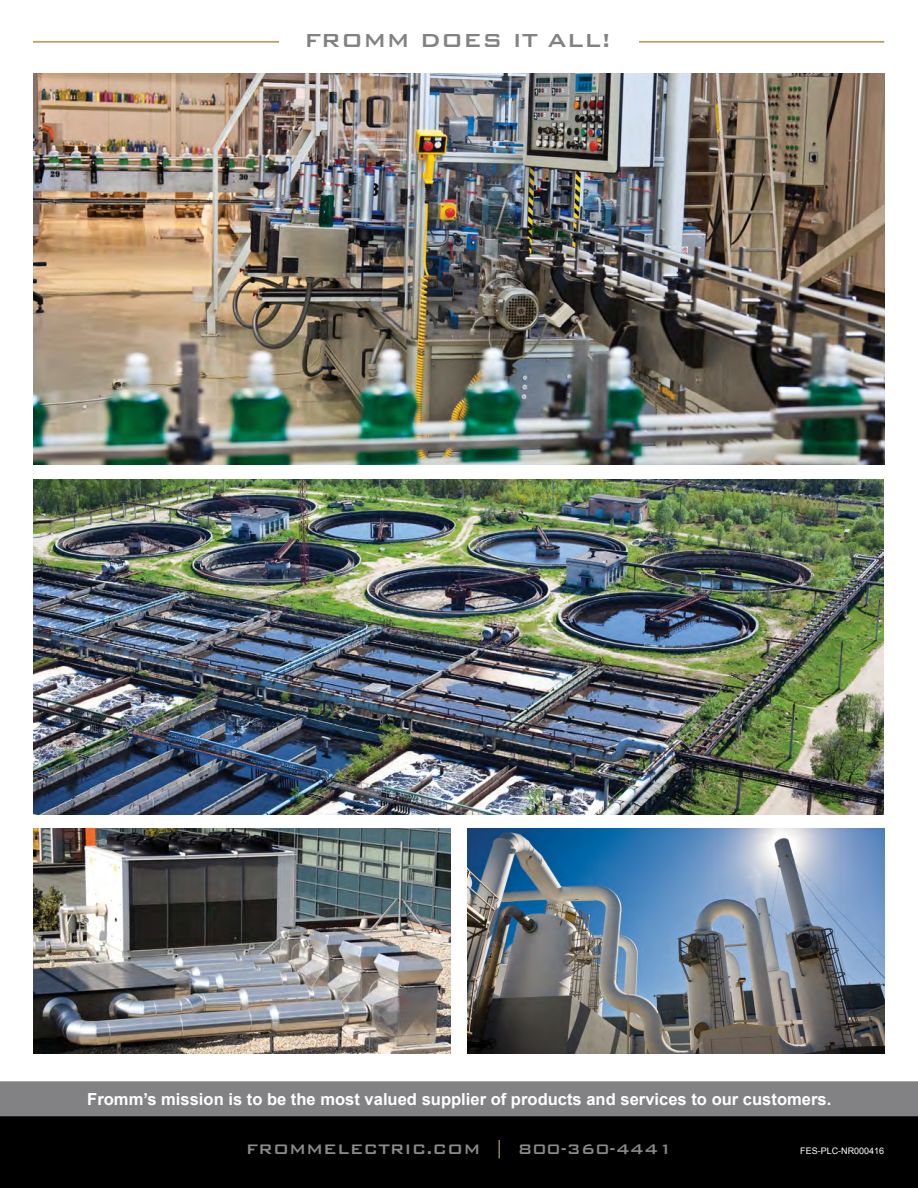
<style>
.page{position:relative;width:918px;height:1188px;background:#fff}
.page>*{position:absolute;margin:0;border:0;box-sizing:border-box;transform-origin:0 0}
.t1{font:500 25.2px "Bank Gothic BT";color:#828183}
.t2{font:500 18.45px "Bank Gothic BT";color:#8a8c8c}
.t3{font:700 16.5px "Arial";color:#fff}
.t4{font:9px "Arial";color:#fff}
.s1{color:#a19857}
</style>
<div class="page">
<div style="left:0;top:1116px;width:918px;height:72px;background:#000"></div>
<div style="left:0;top:1081px;width:918px;height:35px;background:#828183"></div>
<hr style="left:33px;top:41px;width:851px;height:2px;background:#b5a268">
<div style="left:279px;top:22px;width:359px;height:30px;background:#fff"></div>
<img style="left:34px;top:73px;width:850px;height:392px">
<img style="left:34px;top:480px;width:850px;height:334px">
<img style="left:34px;top:829px;width:417px;height:224px">
<img style="left:467px;top:829px;width:417px;height:224px">
<h1 class="t1" style="left:304px;top:27px;width:309px">FROMM DOES IT ALL!</h1>
<p class="t3" style="left:87px;top:1088px;width:746px">Fromm’s mission is to be the most valued supplier of products and services to our customers.</p>
<p class="t4" style="left:800px;top:1145px;width:86px">FES-PLC-NR000416</p>
<p class="t2" style="left:246px;top:1139px;width:428px">FROMMELECTRIC.COM <span class="s1">|</span> 800-360-4441</p>
</div>
